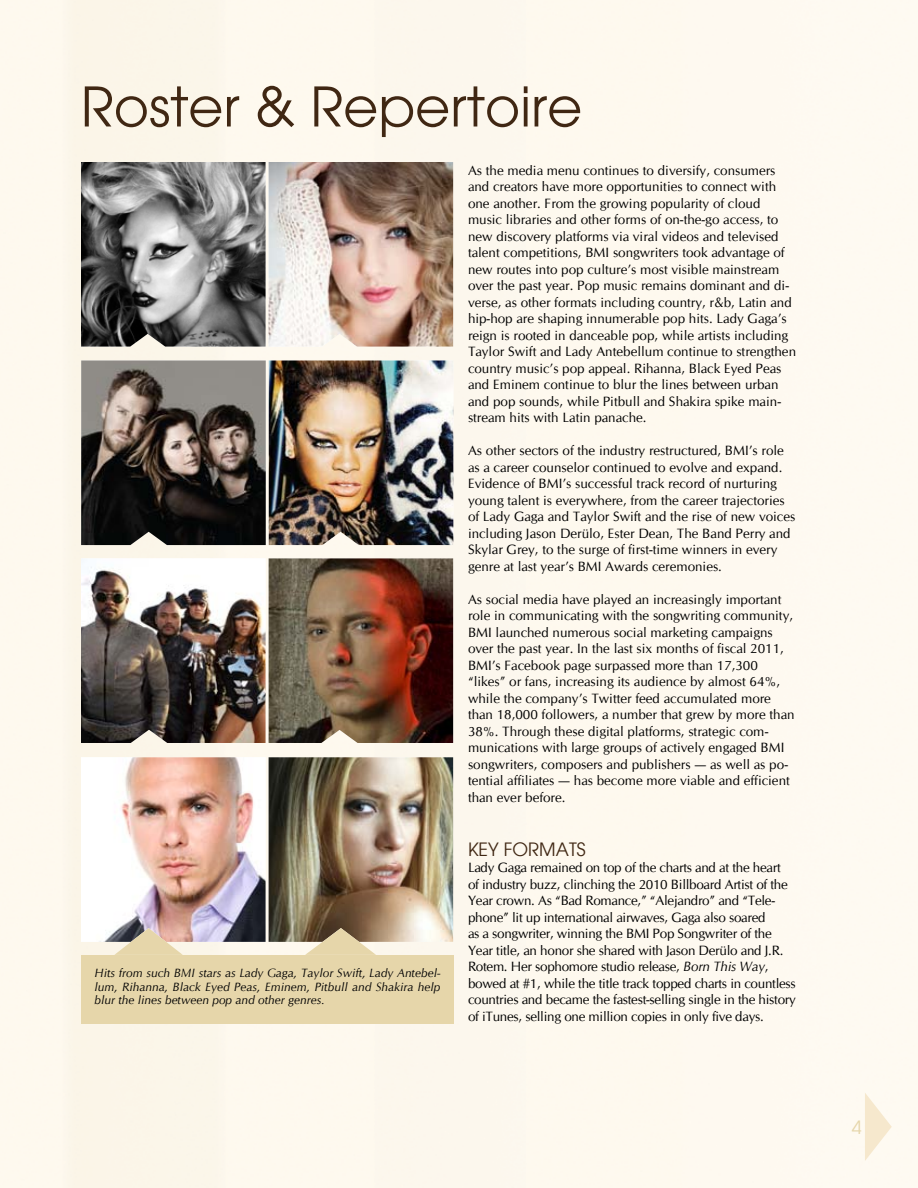
<style>
.page{position:relative;width:918px;height:1188px;background:#fff}
.page>*{position:absolute;margin:0;border:0;box-sizing:border-box;transform-origin:0 0}
.t1{font:54px "Avant Garde";color:#402713}
.t2{font:18px "Avant Garde";color:#402713}
.t3{font:18px "Avant Garde";color:#e6d6aa}
.t4{font:13.5px/16.5px "CG Omega";color:#000}
.t5{font:13.5px/16.5px "CG Omega";letter-spacing:-.02em;color:#000}
.t6{font:italic 12px/13.5px "CG Omega";color:#000;text-align:justify}
.s1{font-style:italic}
</style>
<div class="page">
<svg style="left:865px;top:1093px;width:27px;height:68px"></svg>
<svg style="left:81px;top:162px;width:188px;height:185px;background:#777"></svg>
<img style="left:269px;top:162px;width:184px;height:185px">
<svg style="left:81px;top:360px;width:188px;height:185px;background:#544d49"></svg>
<img style="left:269px;top:360px;width:184px;height:185px">
<img style="left:266px;top:558px;width:187px;height:185px">
<img style="left:81px;top:558px;width:185px;height:185px">
<div style="left:81px;top:955px;width:373px;height:68px;background:#e6d6aa"></div>
<img style="left:81px;top:757px;width:372px;height:198px">
<h1 class="t1" style="left:81px;top:74px;width:503px">Roster &amp; Repertoire</h1>
<p class="t4" style="left:468px;top:162px;width:330px">As the media menu continues to diversify, consumers and creators have more opportunities to connect with one another. From the growing popularity of cloud music libraries and other forms of on-the-go access, to new discovery platforms via viral videos and televised talent competitions, BMI songwriters took advantage of new routes into pop culture’s most visible mainstream over the past year. Pop music remains dominant and di&shy;verse, as other formats including country, r&amp;b, Latin and hip-hop are shaping innumerable pop hits. Lady Gaga’s reign is rooted in danceable pop, while artists including Taylor Swift and Lady Antebellum continue to strengthen country music’s pop appeal. Rihanna, Black Eyed Peas and Eminem continue to blur the lines between urban and pop sounds, while Pitbull and Shakira spike main&shy;stream hits with Latin panache.</p>
<p class="t4" style="left:468px;top:442px;width:329px">As other sectors of the industry restructured, BMI’s role as a career counselor continued to evolve and expand.<br>Evidence of BMI’s successful track record of nurturing young talent is everywhere, from the career trajectories of Lady Gaga and Taylor Swift and the rise of new voices including Jason Derülo, Ester Dean, The Band Perry and Skylar Grey, to the surge of first-time winners in every genre at last year’s BMI Awards ceremonies.</p>
<p class="t4" style="left:468px;top:591px;width:328px">As social media have played an increasingly important role in communicating with the songwriting community, BMI launched numerous social marketing campaigns over the past year. In the last six months of fiscal 2011, BMI’s Facebook page surpassed more than 17,300 “likes” or fans, increasing its audience by almost 64%, while the company’s Twitter feed accumulated more than 18,000 followers, a number that grew by more than 38%. Through these digital platforms, strategic com&shy;munications with large groups of actively engaged BMI songwriters, composers and publishers — as well as po&shy;tential affiliates — has become more viable and efficient than ever before.</p>
<h2 class="t2" style="left:468px;top:838px;width:119px">KEY FORMATS</h2>
<p class="t5" style="left:468px;top:859px;width:329px">Lady Gaga remained on top of the charts and at the heart<br>of industry buzz, clinching the 2010 Billboard Artist of the Year crown. As “Bad Romance,” “Alejandro” and “Tele&shy;phone” lit up international airwaves, Gaga also soared<br>as a songwriter, winning the BMI Pop Songwriter of the Year title, an honor she shared with Jason Derülo and J.R.<br>Rotem. Her sophomore studio release, <span class="s1">Born This Way</span>, bowed at #1, while the title track topped charts in countless countries and became the fastest-selling single in the history of iTunes, selling one million copies in only five days.</p>
<p class="t6" style="left:95px;top:967px;width:347px">Hits from such BMI stars as Lady Gaga, Taylor Swift, Lady Antebel&shy;lum, Rihanna, Black Eyed Peas, Eminem, Pitbull and Shakira help blur the lines between pop and other genres.</p>
<h2 class="t3" style="left:852px;top:1116px;width:11px">4</h2>
</div>
